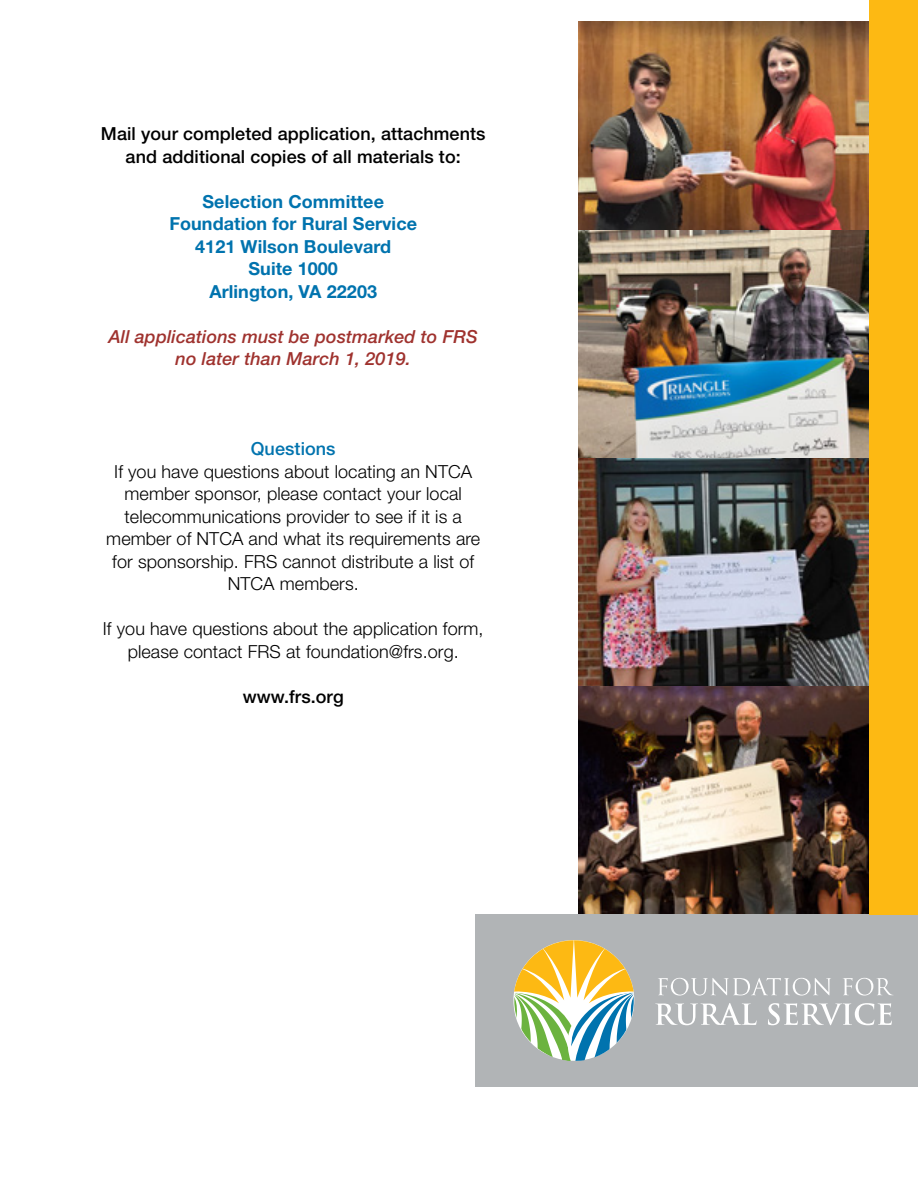
<style>
.page{position:relative;width:918px;height:1188px;background:#fff}
.page>*{position:absolute;margin:0;border:0;box-sizing:border-box;transform-origin:0 0}
.t1{font:300 18px/22.5px "Helvetica Neue LT Std";letter-spacing:.005em;color:#000;text-align:center}
.t2{font:700 18px/22.5px "Helvetica Neue LT Std";letter-spacing:.005em;color:#0073ae;text-align:center}
.t3{font:500 18px/22.5px "Helvetica Neue LT Std";letter-spacing:.005em;color:#000;text-align:center}
.t4{font:italic 500 18px/22.5px "Helvetica Neue LT Std";letter-spacing:.005em;color:#9f322e;text-align:center}
.t5{font:500 18px "Helvetica Neue LT Std";letter-spacing:.005em;color:#0073ae}
</style>
<div class="page">
<img style="left:578px;top:22px;width:291px;height:892px">
<div style="left:475px;top:914px;width:443px;height:173px;background:#b1b4b6"></div>
<div style="left:869px;top:0;width:49px;height:914px;background:#fdb913"></div>
<svg style="left:658px;top:978px;width:173px;height:18px"></svg>
<svg style="left:843px;top:978px;width:50px;height:18px"></svg>
<svg style="left:655px;top:1003px;width:102px;height:22px"></svg>
<svg style="left:768px;top:1003px;width:124px;height:22px"></svg>
<svg style="left:514px;top:940px;width:120px;height:121px"></svg>
<p class="t3" style="left:101px;top:123px;width:386px">Mail your completed application, attachments and additional copies of all materials to:</p>
<p class="t2" style="left:169px;top:190px;width:249px">Selection Committee<br>Foundation for Rural Service<br>4121 Wilson Boulevard<br>Suite 1000<br>Arlington, VA 22203</p>
<p class="t4" style="left:109px;top:325px;width:371px">All applications must be postmarked to FRS no later than March 1, 2019.</p>
<p class="t5" style="left:251px;top:438px;width:86px">Questions</p>
<p class="t1" style="left:106px;top:460px;width:375px">If you have questions about locating an NTCA member sponsor, please contact your local telecommunications provider to see if it is a member of NTCA and what its requirements are for sponsorship. FRS cannot distribute a list of NTCA members.</p>
<p class="t1" style="left:103px;top:617px;width:382px">If you have questions about the application form, please contact FRS at foundation@frs.org.</p>
<p class="t3" style="left:243px;top:685px;width:102px">www.frs.org</p>
</div>
